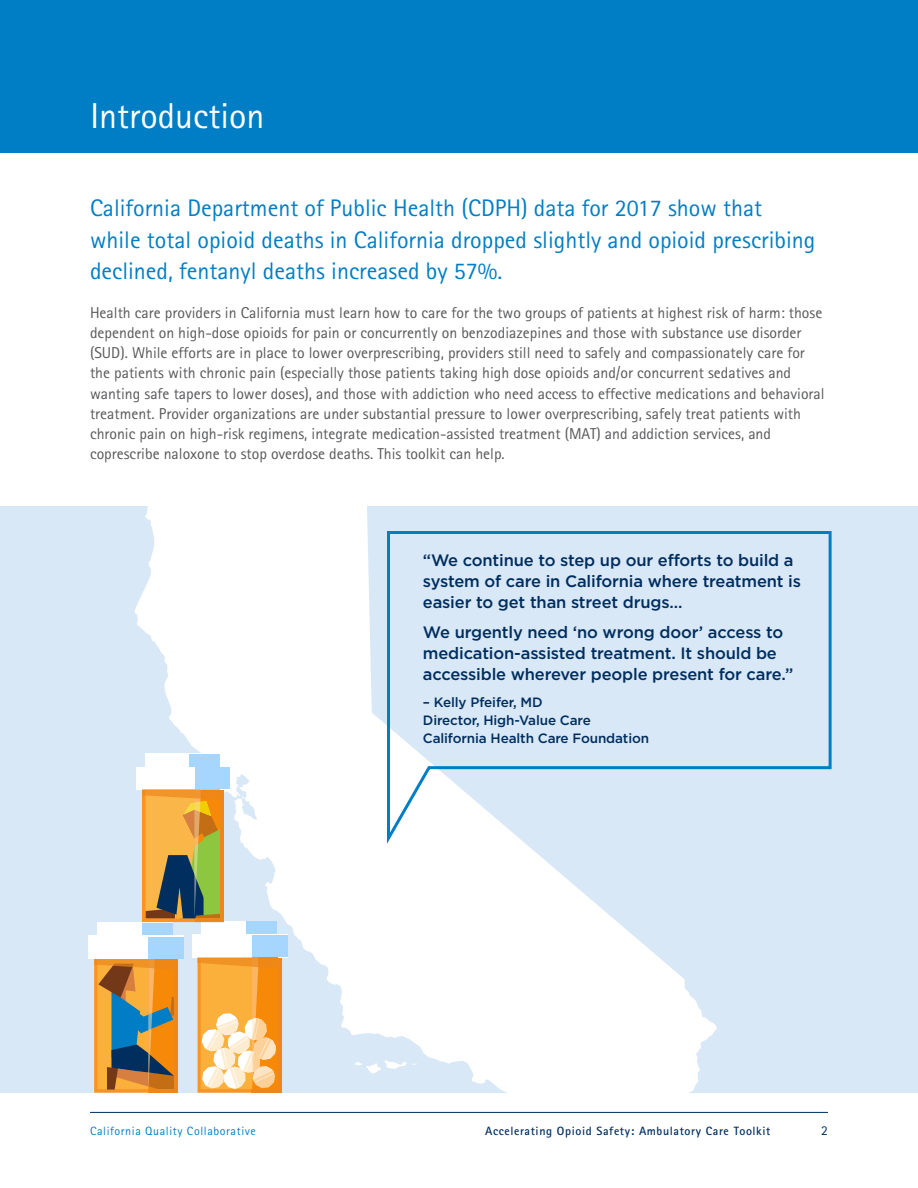
<style>
.page{position:relative;width:918px;height:1188px;background:#fff}
.page>*{position:absolute;margin:0;border:0;box-sizing:border-box;transform-origin:0 0}
.t1{font:36px "Rotis Sans Serif";color:#fff}
.t2{font:24px/31.5px "Rotis Sans Serif";color:#007ec5}
.t3{font:500 16.5px/21px "Gotham";letter-spacing:-.01em;color:#002d5e}
.t4{font:15.75px/20.2px "Rotis Sans Serif";color:#57585a}
.t5{font:500 13.5px/18px "Gotham";letter-spacing:-.01em;color:#002d5e}
.t6{font:13.5px "Rotis Sans Serif";color:#002d5e}
.t7{font:700 12px "Rotis Sans Serif";letter-spacing:.05em;color:#002d5e}
.t8{font:12px "Rotis Sans Serif";letter-spacing:.05em;color:#007ec5}
</style>
<div class="page">
<hr style="left:90px;top:1112px;width:738px;height:1px;background:#002d5e">
<div style="left:0;top:506px;width:918px;height:587px;background:#d8e8f6"></div>
<svg style="left:134px;top:506px;width:583px;height:587px;fill:#fff"></svg>
<div style="left:0;top:0;width:918px;height:153px;background:#007ec5"></div>
<svg style="left:386px;top:530px;width:446px;height:319px"></svg>
<div style="left:97px;top:922px;width:76px;height:20px;background:#fff"></div>
<div style="left:142px;top:923px;width:31px;height:20px;background:#a6d6fd"></div>
<div style="left:88px;top:936px;width:96px;height:23px;background:#fff"></div>
<div style="left:148px;top:937px;width:36px;height:22px;background:#a6d6fd"></div>
<svg style="left:94px;top:959px;width:84px;height:134px;background:#ad8345"></svg>
<div style="left:277px;top:946px;width:5px;height:147px;background:#eb871c"></div>
<div style="left:201px;top:922px;width:76px;height:18px;background:#fff"></div>
<div style="left:246px;top:922px;width:31px;height:18px;background:#a6d6fd"></div>
<div style="left:192px;top:934px;width:95px;height:23px;background:#fff"></div>
<div style="left:252px;top:935px;width:35px;height:22px;background:#a6d6fd"></div>
<svg style="left:198px;top:957px;width:83px;height:136px;background:#f9b963"></svg>
<div style="left:145px;top:753px;width:75px;height:20px;background:#fff"></div>
<div style="left:190px;top:754px;width:30px;height:19px;background:#a6d6fd"></div>
<div style="left:136px;top:767px;width:93px;height:23px;background:#fff"></div>
<div style="left:195px;top:768px;width:34px;height:21px;background:#a6d6fd"></div>
<svg style="left:142px;top:789px;width:82px;height:133px;background:#b49140"></svg>
<h1 class="t1" style="left:90px;top:95px;width:176px">Introduction</h1>
<h2 class="t2" style="left:90px;top:192px;width:727px">California Department of Public Health (CDPH) data for 2017 show that while total opioid deaths in California dropped slightly and opioid prescribing declined, fentanyl deaths increased by 57%.</h2>
<p class="t4" style="left:90px;top:302px;width:736px">Health care providers in California must learn how to care for the two groups of patients at highest risk of harm: those dependent on high-dose opioids for pain or concurrently on benzodiazepines and those with substance use disorder (SUD). While efforts are in place to lower overprescribing, providers still need to safely and compassionately care for the patients with chronic pain (especially those patients taking high dose opioids and/or concurrent sedatives and wanting safe tapers to lower doses), and those with addiction who need access to effective medications and behavioral treatment. Provider organizations are under substantial pressure to lower overprescribing, safely treat patients with chronic pain on high-risk regimens, integrate medication-assisted treatment (MAT) and addiction services, and coprescribe naloxone to stop overdose deaths. This toolkit can help.</p>
<p class="t3" style="left:423px;top:550px;width:380px">“We continue to step up our efforts to build a system of care in California where treatment is easier to get than street drugs…</p>
<p class="t3" style="left:423px;top:622px;width:372px">We urgently need ‘no wrong door’ access to medication-assisted treatment. It should be accessible wherever people present for care.”</p>
<p class="t5" style="left:423px;top:693px;width:228px">– Kelly Pfeifer, MD<br>Director, High-Value Care<br>California Health Care Foundation</p>
<p class="t8" style="left:90px;top:1124px;width:167px">California Quality Collaborative</p>
<p class="t7" style="left:485px;top:1124px;width:287px">Accelerating Opioid Safety: Ambulatory Care Toolkit</p>
<p class="t6" style="left:821px;top:1123px;width:8px">2</p>
</div>
